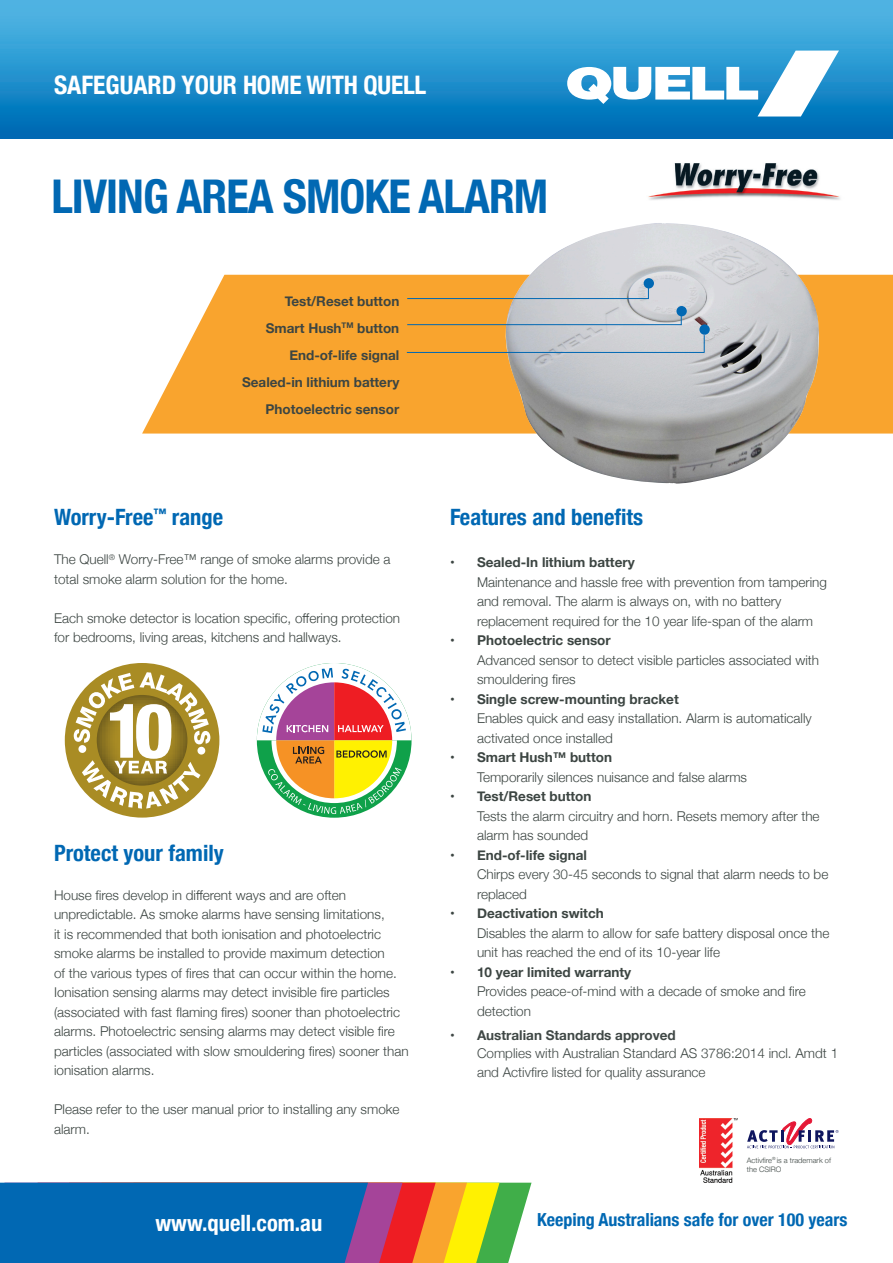
<style>
.page{position:relative;width:893px;height:1263px;background:#fff}
.page>*{position:absolute;margin:0;border:0;box-sizing:border-box;transform-origin:0 0}
.t1{font:700 condensed 46.5px "Helvetica Neue";letter-spacing:-.02em;color:#0168b3}
.t2{font:700 condensed 25.5px "Helvetica Neue";color:#fff}
.t3{font:700 condensed 22.5px "Helvetica Neue";color:#0168b3}
.t4{font:700 condensed 22.5px "Helvetica Neue";color:#fff}
.t5{font:700 condensed 18px "Helvetica Neue";color:#0168b3}
.t6{font:300 13.5px/19.5px "Helvetica Neue";color:#3c4542}
.t7{font:700 13.5px "Helvetica Neue";color:#3c4542}
.t8{font:300 13.5px "Helvetica Neue";color:#404846}
.t9{font:300 7.5px/9px "Helvetica Neue";color:#3c4542}
.s1{font-weight:700}
.s2{font-weight:700;color:#404846}
.s3{color:#404846}
</style>
<div class="page">
<svg style="left:142px;top:275px;width:751px;height:158px;background:#f9ac42"></svg>
<div style="left:0;top:0;width:893px;height:138px;background:linear-gradient(to bottom,#57bde8,#006bb5)"></div>
<svg style="left:567px;top:51px;width:272px;height:66px"></svg>
<svg style="left:0;top:1183px;width:531px;height:80px;background:#417490"></svg>
<img style="left:648px;top:163px;width:192px;height:37px">
<img style="left:500px;top:223px;width:319px;height:261px">
<div style="left:65px;top:663px;width:154px;height:154px;background:#a98c24;border-radius:50%"></div>
<svg style="left:74px;top:672px;width:137px;height:137px"></svg>
<svg style="left:257px;top:663px;width:155px;height:151px"></svg>
<hr style="left:407px;top:324px;width:274px;height:1px;background:#0168b3">
<hr style="left:407px;top:352px;width:298px;height:1px;background:#0168b3">
<hr style="left:407px;top:298px;width:242px;height:1px;background:#0168b3">
<div style="left:644px;top:278px;width:10px;height:10px;background:#0168b3;border-radius:50%"></div>
<div style="left:676px;top:306px;width:11px;height:10px;background:#0168b3;border-radius:50%"></div>
<div style="left:699px;top:324px;width:11px;height:11px;background:#0168b3;border-radius:50%"></div>
<svg style="left:704px;top:335px;width:1px;height:17px"></svg>
<svg style="left:747px;top:1118px;width:91px;height:30px"></svg>
<img style="left:700px;top:1118px;width:38px;height:65px">
<p class="t2" style="left:54px;top:63px;width:374px">SAFEGUARD YOUR HOME WITH QUELL</p>
<p class="t1" style="left:51px;top:158px;width:498px">LIVING AREA SMOKE ALARM</p>
<p class="t7" style="left:285px;top:290px;width:116px">Test/Reset button</p>
<p class="t7" style="left:266px;top:317px;width:135px">Smart Hush<sup>TM</sup> button</p>
<p class="t7" style="left:289px;top:344px;width:111px">End-of-life signal</p>
<p class="t7" style="left:242px;top:371px;width:159px">Sealed-in lithium battery</p>
<p class="t7" style="left:266px;top:398px;width:135px">Photoelectric sensor</p>
<p class="t3" style="left:54px;top:499px;width:171px">Worry-Free<sup>™</sup> range</p>
<p class="t6" style="left:54px;top:549px;width:338px">The Quell<sup>®</sup> Worry-Free™ range of smoke alarms provide a total smoke alarm solution for the home.</p>
<p class="t6" style="left:54px;top:607px;width:348px">Each smoke detector is location specific, offering protection for bedrooms, living areas, kitchens and hallways.</p>
<p class="t3" style="left:54px;top:834px;width:171px">Protect your family</p>
<p class="t6" style="left:54px;top:884px;width:356px">House fires develop in different ways and are often unpredictable. As smoke alarms have sensing limitations,<br>it is recommended that both ionisation and photoelectric smoke alarms be installed to provide maximum detection<br>of the various types of fires that can occur within the home.<br>Ionisation sensing alarms may detect invisible fire particles (associated with fast flaming fires) sooner than photoelectric alarms. Photoelectric sensing alarms may detect visible fire particles (associated with slow smouldering fires) sooner than ionisation alarms.</p>
<p class="t6" style="left:54px;top:1099px;width:347px">Please refer to the user manual prior to installing any smoke alarm.</p>
<p class="t3" style="left:450px;top:499px;width:195px">Features and benefits</p>
<p class="t6" style="left:477px;top:552px;width:351px;text-indent:-27px"><span class="s1">• Sealed-In lithium battery<br></span>Maintenance and hassle free with prevention from tampering and removal. The alarm is always on, with no battery replacement required for the 10 year life-span of the alarm</p>
<p class="t6" style="left:477px;top:630px;width:344px;text-indent:-27px"><span class="s1">• Photoelectric sensor<br></span>Advanced sensor to detect visible particles associated with smouldering fires</p>
<p class="t6" style="left:477px;top:688px;width:336px;text-indent:-27px"><span class="s1">• Single screw-mounting bracket<br></span>Enables quick and easy installation. Alarm is automatically activated once installed</p>
<p class="t6" style="left:477px;top:747px;width:272px;text-indent:-27px"><span class="s1">• Smart Hush™ button<br></span>Temporarily silences nuisance and false alarms</p>
<p class="t6" style="left:477px;top:786px;width:344px;text-indent:-27px"><span class="s1">• Test/Reset button<br></span>Tests the alarm circuitry and horn. Resets memory after the alarm has sounded</p>
<p class="t6" style="left:477px;top:844px;width:353px;text-indent:-27px"><span class="s1">• End-of-life signal<br></span>Chirps every 30-45 seconds to signal that alarm needs to be replaced</p>
<p class="t6" style="left:477px;top:903px;width:354px;text-indent:-27px"><span class="s1">• Deactivation switch<br></span>Disables the alarm to allow for safe battery disposal once the unit has reached the end of its 10-year life</p>
<p class="t6" style="left:477px;top:961px;width:330px;text-indent:-27px"><span class="s1">• 10 year limited warranty<br></span>Provides peace-of-mind with a decade of smoke and fire detection</p>
<p class="t6" style="left:477px;top:1025px;width:363px;line-height:18px;text-indent:-27px"><span class="s2">• Australian Standards approved<br></span><span class="s3">Complies with</span> Australian Standard AS 3786:2014 incl. Amdt 1</p>
<p class="t8" style="left:477px;top:1062px;width:230px">and Activfire listed for quality assurance</p>
<p class="t9" style="left:747px;top:1155px;width:86px">Activfire<sup>®</sup> is a trademark of the CSIRO</p>
<p class="t4" style="left:155px;top:1204px;width:168px">www.quell.com.au</p>
<p class="t5" style="left:537px;top:1205px;width:312px">Keeping Australians safe for over 100 years</p>
</div>
